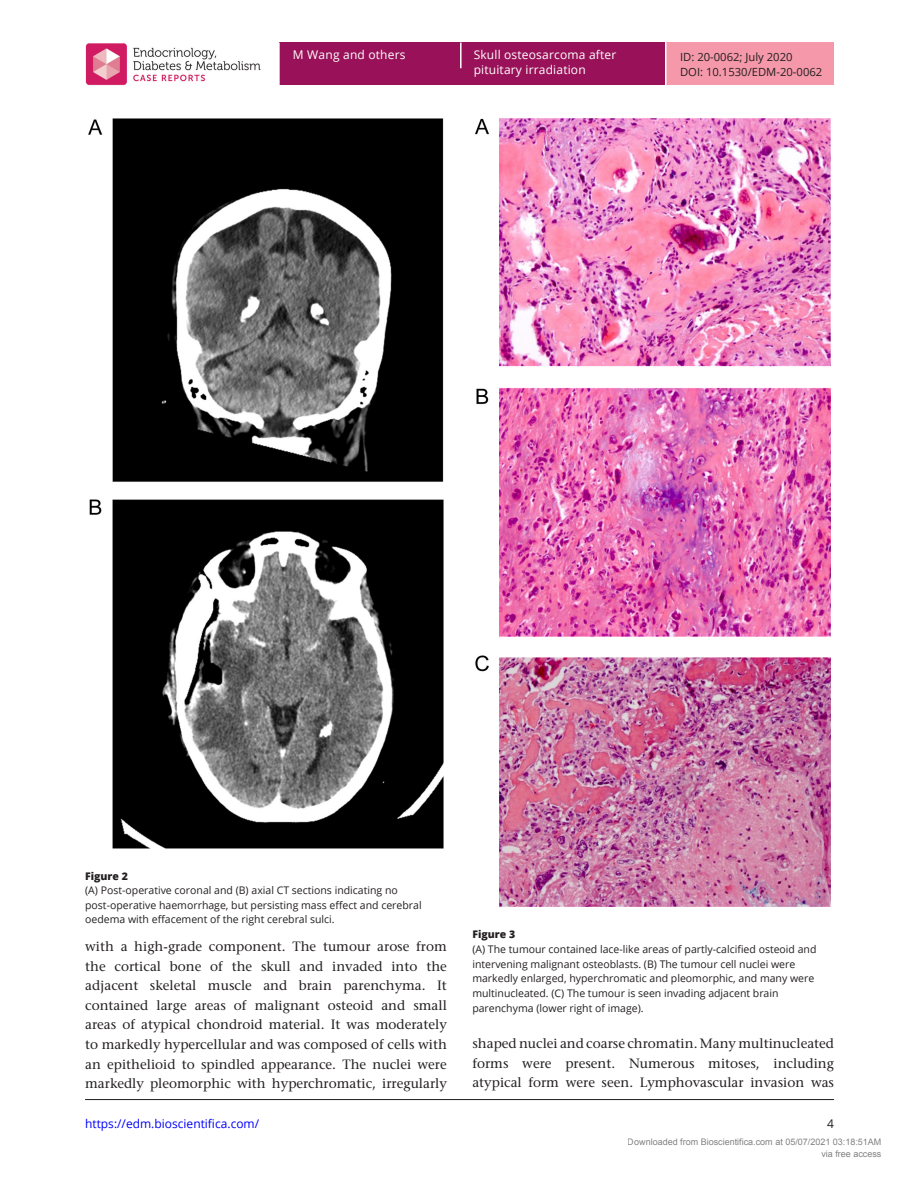
<style>
.page{position:relative;width:919px;height:1187px;background:#fff}
.page>*{position:absolute;margin:0;border:0;box-sizing:border-box;transform-origin:0 0}
.TXI{font:500 13.5px/19.5px "Stone Serif Std";color:#231f20;text-align:justify}
.t1{font:12px/14.7px "Open Sans";letter-spacing:.015em;color:#fff}
.t2{font:12px "Open Sans";color:#00f}
.t3{font:12px "Open Sans";color:#231f20}
.t4{font:11.25px "Open Sans";color:#231f20}
.FC{font:10.5px/14.7px "Open Sans";color:#231f20}
.FC-2{font:800 10.5px "Open Sans";color:#231f20}
.t5{font:9px/12px "Arial";color:rgb(0 0 0/.5);text-align:right}
</style>
<div class="page">
<div style="left:280px;top:43px;width:385px;height:42px;background:#991259"></div>
<div style="left:666px;top:43px;width:167px;height:42px;background:#f598a9"></div>
<svg style="left:460px;top:43px;width:1px;height:25px"></svg>
<img style="left:85px;top:43px;width:176px;height:42px">
<hr style="left:85px;top:1099px;width:749px;height:1px;background:#231f20">
<img style="left:88px;top:118px;width:356px;height:731px">
<img style="left:475px;top:118px;width:356px;height:789px">
<p class="t1" style="left:293px;top:47px;width:114px">M Wang and others</p>
<p class="t1" style="left:473px;top:47px;width:144px">Skull osteosarcoma after pituitary irradiation</p>
<p class="t4" style="left:680px;top:50px;width:114px">ID: 20-0062; July 2020</p>
<p class="t4" style="left:680px;top:64px;width:144px">DOI: 10.1530/EDM-20-0062</p>
<p class="FC-2" style="left:85px;top:867px;width:44px">Figure 2</p>
<p class="FC" style="left:85px;top:882px;width:338px">(A) Post-operative coronal and (B) axial CT sections indicating no post-operative haemorrhage, but persisting mass effect and cerebral oedema with effacement of the right cerebral sulci.</p>
<p class="TXI" style="left:85px;top:936px;width:363px">with a high-grade component. The tumour arose from the cortical bone of the skull and invaded into the adjacent skeletal muscle and brain parenchyma. It contained large areas of malignant osteoid and small areas of atypical chondroid material. It was moderately to markedly hypercellular and was composed of cells with an epithelioid to spindled appearance. The nuclei were markedly pleomorphic with hyperchromatic, irregularly</p>
<p class="FC-2" style="left:472px;top:926px;width:44px">Figure 3</p>
<p class="FC" style="left:472px;top:941px;width:345px">(A) The tumour contained lace-like areas of partly-calcified osteoid and intervening malignant osteoblasts. (B) The tumour cell nuclei were markedly enlarged, hyperchromatic and pleomorphic, and many were multinucleated. (C) The tumour is seen invading adjacent brain parenchyma (lower right of image).</p>
<p class="TXI" style="left:472px;top:1033px;width:363px">shaped nuclei and coarse chromatin. Many multinucleated forms were present. Numerous mitoses, including atypical form were seen. Lymphovascular invasion was</p>
<p class="t2" style="left:85px;top:1115px;width:176px">https://edm.bioscientifica.com/</p>
<p class="t3" style="left:827px;top:1115px;width:8px">4</p>
<p class="t5" style="left:627px;top:1135px;width:255px">Downloaded from Bioscientifica.com at 05/07/2021 03:18:51AM via free access</p>
</div>
